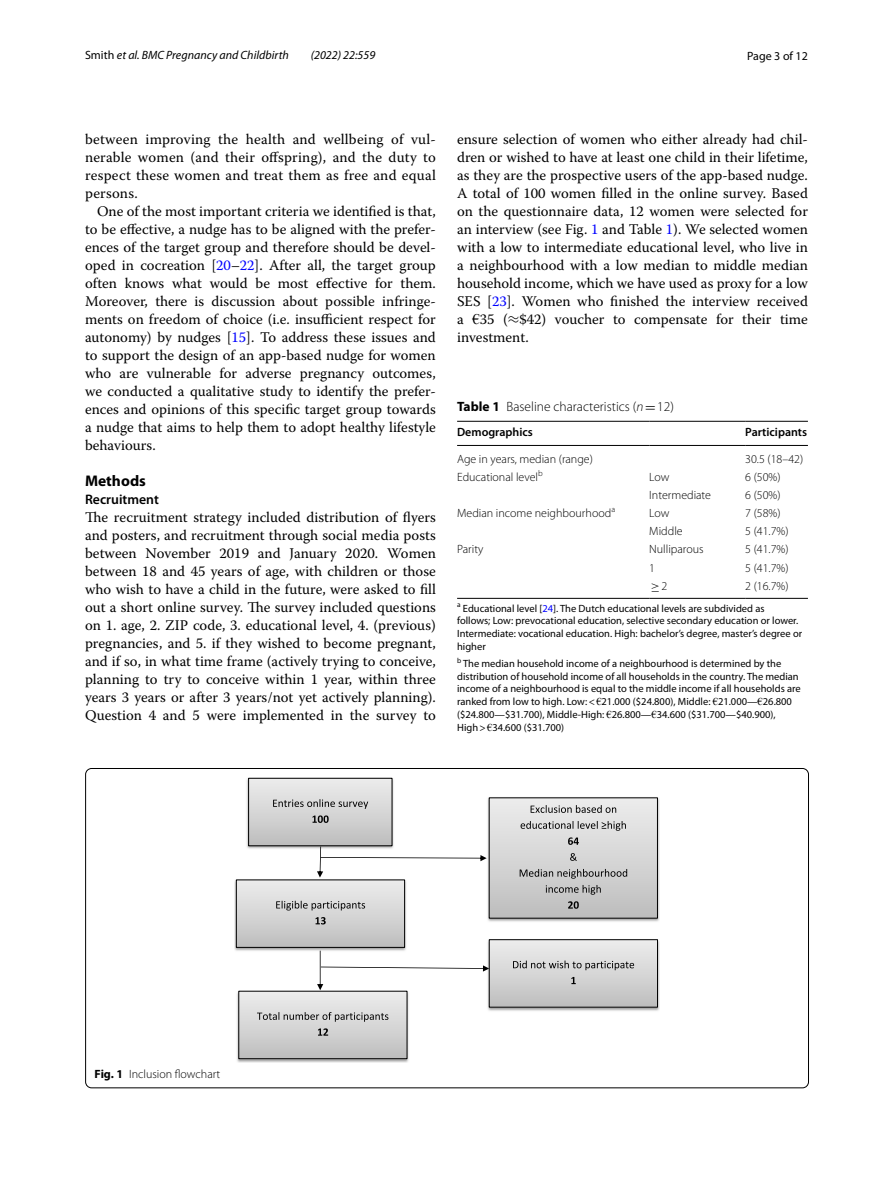
<style>
.page{position:relative;width:893px;height:1187px;background:#fff}
.page>*{position:absolute;margin:0;border:0;box-sizing:border-box;transform-origin:0 0}
.t1{font:700 15.45px "Myriad Pro";color:#000}
.t2{font:14.7px/18px "Warnock Pro";color:#000;text-align:justify}
.t3{font:600 13.8px "Myriad Pro";color:#000}
.t4{font:300 13.5px "Myriad Pro";color:#000}
.t5{font:300 12px "Myriad Pro";color:#000}
.t6{font:italic 12px "Myriad Pro";color:#000}
.t7{font:600 12px "Myriad Pro";color:#000}
.t8{font:12px "Myriad Pro";color:#000}
.t9{font:12px "MTSY";color:#000}
.t10{font:10.5px/12.8px "Myriad Pro";color:#000}
.s1{font-style:normal}
.s2{color:#00f}
.s3{font-family:"Times New Roman"}
.s4{font-family:"MTSY"}
.s5{font-weight:700}
.s6{font-style:italic}
.s7{font-family:"MTSY";font-weight:400}
.s8{font-family:"Myriad Pro";font-weight:300}
</style>
<div class="page">
<img style="left:234px;top:777px;width:426px;height:285px">
<div style="left:248px;top:777px;width:144px;height:69px;border:1px solid #000"></div>
<svg style="left:273px;top:799px;width:95px;height:9px"></svg>
<svg style="left:312px;top:815px;width:17px;height:7px"></svg>
<svg style="left:531px;top:805px;width:85px;height:7px"></svg>
<svg style="left:521px;top:821px;width:105px;height:9px"></svg>
<svg style="left:568px;top:837px;width:11px;height:7px"></svg>
<svg style="left:570px;top:853px;width:7px;height:7px"></svg>
<svg style="left:520px;top:868px;width:107px;height:10px"></svg>
<svg style="left:546px;top:884px;width:55px;height:10px"></svg>
<svg style="left:568px;top:901px;width:11px;height:7px"></svg>
<svg style="left:276px;top:900px;width:89px;height:10px"></svg>
<svg style="left:316px;top:917px;width:10px;height:7px"></svg>
<div style="left:489px;top:939px;width:169px;height:68px;border:1px solid #000"></div>
<svg style="left:513px;top:960px;width:121px;height:10px"></svg>
<svg style="left:571px;top:976px;width:5px;height:8px"></svg>
<svg style="left:257px;top:1011px;width:131px;height:10px"></svg>
<svg style="left:318px;top:1028px;width:10px;height:7px"></svg>
<svg style="left:317px;top:846px;width:170px;height:31px"></svg>
<svg style="left:317px;top:950px;width:172px;height:40px"></svg>
<hr style="left:457px;top:421px;width:192px;height:1px;background:#000">
<hr style="left:649px;top:421px;width:96px;height:1px;background:#000">
<hr style="left:457px;top:445px;width:192px;height:1px;background:#000">
<hr style="left:649px;top:445px;width:96px;height:1px;background:#000">
<hr style="left:745px;top:421px;width:63px;height:1px;background:#000">
<hr style="left:745px;top:445px;width:63px;height:1px;background:#000">
<hr style="left:457px;top:598px;width:192px;height:1px;background:#000">
<hr style="left:649px;top:598px;width:96px;height:1px;background:#000">
<hr style="left:745px;top:598px;width:63px;height:1px;background:#000">
<p class="t6" style="left:85px;top:48px;width:205px"><span class="s1">Smith</span> et al. BMC Pregnancy and Childbirth</p>
<p class="t6" style="left:311px;top:48px;width:66px">(2022) 22:559</p>
<p class="t8" style="left:747px;top:48px;width:62px">Page 3 of 12</p>
<p class="t2" style="left:85px;top:130px;width:352px">between improving the health and wellbeing of vul&shy;nerable women (and their offspring), and the duty to respect these women and treat them as free and equal persons.</p>
<p class="t2" style="left:85px;top:202px;width:352px;text-indent:12px">One of the most important criteria we identified is that, to be effective, a nudge has to be aligned with the prefer&shy;ences of the target group and therefore should be devel&shy;oped in cocreation [<span class="s2">20</span>–<span class="s2">22</span>]. After all, the target group often knows what would be most effective for them.<br>Moreover, there is discussion about possible infringe&shy;ments on freedom of choice (i.e. insufficient respect for autonomy) by nudges [<span class="s2">15</span>]. To address these issues and to support the design of an app-based nudge for women who are vulnerable for adverse pregnancy outcomes, we conducted a qualitative study to identify the prefer&shy;ences and opinions of this specific target group towards a nudge that aims to help them to adopt healthy lifestyle behaviours.</p>
<p class="t1" style="left:85px;top:470px;width:62px">Methods</p>
<p class="t3" style="left:85px;top:490px;width:75px">Recruitment</p>
<p class="t2" style="left:85px;top:508px;width:352px">The recruitment strategy included distribution of flyers and posters, and recruitment through social media posts between November 2019 and January 2020. Women between 18 and 45 years of age, with children or those who wish to have a child in the future, were asked to fill out a short online survey. The survey included questions on 1. age, 2. ZIP code, 3. educational level, 4. (previous) pregnancies, and 5. if they wished to become pregnant, and if so, in what time frame (actively trying to conceive, planning to try to conceive within 1 year, within three years 3 years or after 3 years/not yet actively planning).<br>Question 4 and 5 were implemented in the survey to</p>
<p class="t2" style="left:457px;top:130px;width:352px">ensure selection of women who either already had chil&shy;dren or wished to have at least one child in their lifetime, as they are the prospective users of the app-based nudge.<br>A total of 100 women filled in the online survey. Based on the questionnaire data, 12 women were selected for an interview (see Fig. <span class="s2">1</span> and Table <span class="s2">1</span>). We selected women with a low to intermediate educational level, who live in a neighbourhood with a low median to middle median household income, which we have used as proxy for a low SES [<span class="s2">23</span>]. Women who finished the interview received a <span class="s3">€</span>35 (<span class="s4">≈</span>$42) voucher to compensate for their time investment.</p>
<p class="t4" style="left:457px;top:399px;width:218px"><span class="s5">Table 1</span> Baseline characteristics (<span class="s6">n</span><span class="s7">=</span>12)</p>
<p class="t7" style="left:457px;top:424px;width:77px">Demographics</p>
<p class="t7" style="left:745px;top:424px;width:63px">Participants</p>
<p class="t5" style="left:457px;top:452px;width:137px">Age in years, median (range)</p>
<p class="t5" style="left:745px;top:452px;width:60px">30.5 (18–42)</p>
<p class="t5" style="left:457px;top:470px;width:87px">Educational level<sup>b</sup></p>
<p class="t5" style="left:649px;top:470px;width:22px">Low</p>
<p class="t5" style="left:745px;top:470px;width:37px">6 (50%)</p>
<p class="t5" style="left:649px;top:488px;width:63px">Intermediate</p>
<p class="t5" style="left:745px;top:488px;width:37px">6 (50%)</p>
<p class="t5" style="left:457px;top:506px;width:160px">Median income neighbourhood<sup>a</sup></p>
<p class="t5" style="left:649px;top:506px;width:22px">Low</p>
<p class="t5" style="left:745px;top:506px;width:37px">7 (58%)</p>
<p class="t5" style="left:649px;top:524px;width:35px">Middle</p>
<p class="t5" style="left:745px;top:524px;width:45px">5 (41.7%)</p>
<p class="t5" style="left:457px;top:543px;width:28px">Parity</p>
<p class="t5" style="left:649px;top:542px;width:56px">Nulliparous</p>
<p class="t5" style="left:745px;top:542px;width:45px">5 (41.7%)</p>
<p class="t5" style="left:649px;top:561px;width:7px">1</p>
<p class="t5" style="left:745px;top:561px;width:45px">5 (41.7%)</p>
<p class="t9" style="left:651px;top:578px;width:18px">≥<span class="s8">2</span></p>
<p class="t5" style="left:745px;top:579px;width:45px">2 (16.7%)</p>
<p class="t10" style="left:457px;top:601px;width:347px"><sup>a</sup> Educational level [<span class="s2">24</span>]. The Dutch educational levels are subdivided as<br>follows; Low: prevocational education, selective secondary education or lower.<br>Intermediate: vocational education. High: bachelor’s degree, master’s degree or higher</p>
<p class="t10" style="left:457px;top:657px;width:345px"><sup>b</sup> The median household income of a neighbourhood is determined by the distribution of household income of all households in the country. The median income of a neighbourhood is equal to the middle income if all households are ranked from low to high. Low:&lt;<span class="s3">€</span>21.000 ($24.800), Middle: <span class="s3">€</span>21.000—<span class="s3">€</span>26.800 ($24.800—$31.700), Middle-High: <span class="s3">€</span>26.800—<span class="s3">€</span>34.600 ($31.700—$40.900), High&gt;<span class="s3">€</span>34.600 ($31.700)</p>
<p class="t5" style="left:95px;top:1066px;width:127px"><span class="s5">Fig. 1</span> Inclusion flowchart</p>
</div>
